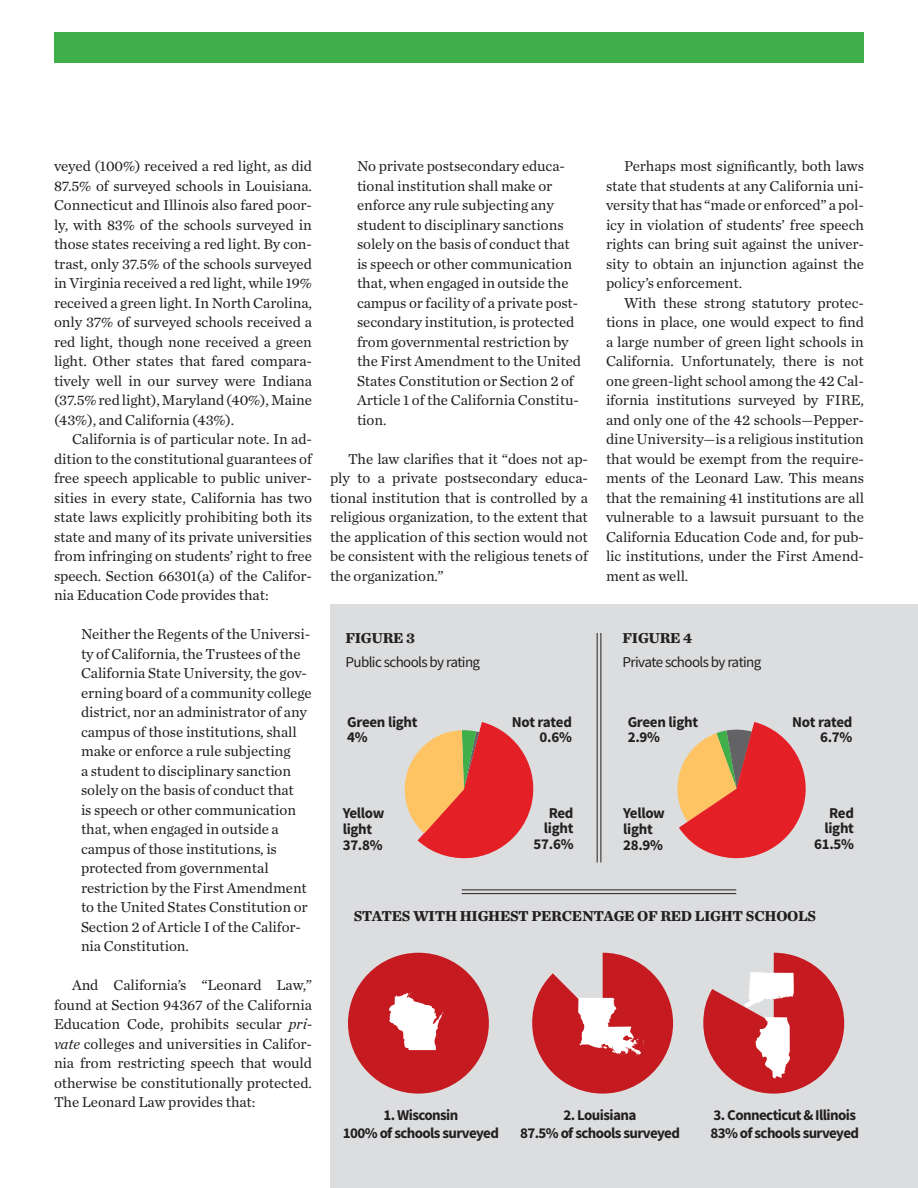
<style>
.page{position:relative;width:918px;height:1188px;background:#fff}
.page>*{position:absolute;margin:0;border:0;box-sizing:border-box;transform-origin:0 0}
.t1{font:76.35px "State Face";color:#fff}
.t2{font:72.9px "State Face";color:#fff}
.t3{font:46.35px "State Face";color:#fff}
.t4{font:15px/19.5px "Chronicle Text G1";letter-spacing:-.005em;color:#231f20;text-align:justify}
.t5{font:700 15px/15.8px "Source Sans Pro";letter-spacing:-.02em;color:#231f20;text-align:right}
.t6{font:700 15px/18px "Source Sans Pro";letter-spacing:-.04em;color:#231f20;text-align:center}
.t7{font:700 15px "Chronicle Text G1";letter-spacing:-.02em;color:#231f20}
.t8{font:15px "Source Sans Pro";letter-spacing:-.04em;color:#231f20}
.s1{font-style:italic}
</style>
<div class="page">
<div style="left:54px;top:32px;width:810px;height:31px;background:#40ae49"></div>
<div style="left:330px;top:604px;width:588px;height:584px;background:#dcdddf"></div>
<svg style="left:532px;top:953px;width:141px;height:141px"></svg>
<div style="left:348px;top:953px;width:141px;height:141px;background:#c41a20;border-radius:70px"></div>
<svg style="left:677px;top:722px;width:129px;height:137px"></svg>
<svg style="left:404px;top:722px;width:130px;height:137px"></svg>
<hr style="left:601px;top:633px;width:1px;height:229px;background:#231f20">
<hr style="left:597px;top:633px;width:1px;height:229px;background:#231f20">
<hr style="left:462px;top:893px;width:274px;height:1px;background:#231f20">
<hr style="left:462px;top:890px;width:274px;height:1px;background:#231f20">
<svg style="left:703px;top:953px;width:141px;height:141px"></svg>
<p class="t4" style="left:54px;top:155px;width:260px">veyed (100%) received a red light, as did 87.5% of surveyed schools in Louisiana.<br>Connecticut and Illinois also fared poor&shy;ly, with 83% of the schools surveyed in those states receiving a red light. By con&shy;trast, only 37.5% of the schools surveyed in Virginia received a red light, while 19% received a green light. In North Carolina, only 37% of surveyed schools received a red light, though none received a green light. Other states that fared compara&shy;tively well in our survey were Indiana (37.5% red light), Maryland (40%), Maine (43%), and California (43%).</p>
<p class="t4" style="left:54px;top:428px;width:260px;text-indent:18px">California is of particular note. In ad&shy;dition to the constitutional guarantees of free speech applicable to public univer&shy;sities in every state, California has two state laws explicitly prohibiting both its state and many of its private universities from infringing on students’ right to free speech. Section 66301(a) of the Califor&shy;nia Education Code provides that:</p>
<p class="t4" style="left:81px;top:623px;width:232px;text-align:left">Neither the Regents of the Universi&shy;ty of California, the Trustees of the California State University, the gov&shy;erning board of a community college district, nor an administrator of any campus of those institutions, shall make or enforce a rule subjecting<br>a student to disciplinary sanction solely on the basis of conduct that<br>is speech or other communication that, when engaged in outside a campus of those institutions, is protected from governmental restriction by the First Amendment to the United States Constitution or Section 2 of Article I of the Califor&shy;nia Constitution.</p>
<p class="t4" style="left:54px;top:974px;width:260px;text-indent:18px">And California’s “Leonard Law,” found at Section 94367 of the California Education Code, prohibits secular <span class="s1">pri&shy;vate</span> colleges and universities in Califor&shy;nia from restricting speech that would otherwise be constitutionally protected.<br>The Leonard Law provides that:</p>
<p class="t4" style="left:357px;top:155px;width:226px;text-align:left">No private postsecondary educa&shy;tional institution shall make or enforce any rule subjecting any student to disciplinary sanctions solely on the basis of conduct that is speech or other communication that, when engaged in outside the campus or facility of a private post&shy;secondary institution, is protected from governmental restriction by the First Amendment to the United<br>States Constitution or Section 2 of<br>Article 1 of the California Constitu&shy;tion.</p>
<p class="t4" style="left:330px;top:448px;width:260px;text-indent:18px">The law clarifies that it “does not ap&shy;ply to a private postsecondary educa&shy;tional institution that is controlled by a religious organization, to the extent that the application of this section would not be consistent with the religious tenets of the organization.”</p>
<p class="t4" style="left:606px;top:155px;width:260px;text-indent:18px">Perhaps most significantly, both laws state that students at any California uni&shy;versity that has “made or enforced” a pol&shy;icy in violation of students’ free speech rights can bring suit against the univer&shy;sity to obtain an injunction against the policy’s enforcement.</p>
<p class="t4" style="left:606px;top:292px;width:260px;text-indent:18px">With these strong statutory protec&shy;tions in place, one would expect to find a large number of green light schools in California. Unfortunately, there is not one green-light school among the 42 Cal&shy;ifornia institutions surveyed by FIRE, and only one of the 42 schools—Pepper&shy;dine University—is a religious institution that would be exempt from the require&shy;ments of the Leonard Law. This means that the remaining 41 institutions are all vulnerable to a lawsuit pursuant to the California Education Code and, for pub&shy;lic institutions, under the First Amend&shy;ment as well.</p>
<p class="t7" style="left:345px;top:626px;width:71px">FIGURE 3</p>
<p class="t8" style="left:345px;top:652px;width:136px">Public schools by rating</p>
<p class="t5" style="left:347px;top:714px;width:72px;text-align:left">Green light<br>4%</p>
<p class="t5" style="left:512px;top:714px;width:62px">Not rated<br>0.6%</p>
<p class="t7" style="left:622px;top:626px;width:71px">FIGURE 4</p>
<p class="t8" style="left:622px;top:652px;width:140px">Private schools by rating</p>
<p class="t5" style="left:628px;top:714px;width:72px;text-align:left">Green light<br>2.9%</p>
<p class="t5" style="left:792px;top:714px;width:62px">Not rated<br>6.7%</p>
<p class="t5" style="left:343px;top:806px;width:43px;text-align:left">Yellow light<br>37.8%</p>
<p class="t5" style="left:534px;top:805px;width:41px">Red light<br>57.6%</p>
<p class="t5" style="left:623px;top:806px;width:43px;text-align:left">Yellow light<br>28.9%</p>
<p class="t5" style="left:814px;top:805px;width:41px">Red light<br>61.5%</p>
<p class="t7" style="left:354px;top:904px;width:464px">STATES WITH HIGHEST PERCENTAGE OF RED LIGHT SCHOOLS</p>
<h2 class="t2" style="left:385px;top:991px;width:63px">v</h2>
<p class="t6" style="left:343px;top:1106px;width:158px">1. Wisconsin<br>100% of schools surveyed</p>
<h2 class="t2" style="left:575px;top:994px;width:74px">R</h2>
<p class="t6" style="left:520px;top:1106px;width:161px">2. Louisiana<br>87.5% of schools surveyed</p>
<h3 class="t3" style="left:742px;top:969px;width:56px">G</h3>
<h1 class="t1" style="left:752px;top:1016px;width:43px">N</h1>
<p class="t6" style="left:710px;top:1106px;width:150px;text-align:left">3. Connecticut &amp; Illinois<br>83% of schools surveyed</p>
</div>
